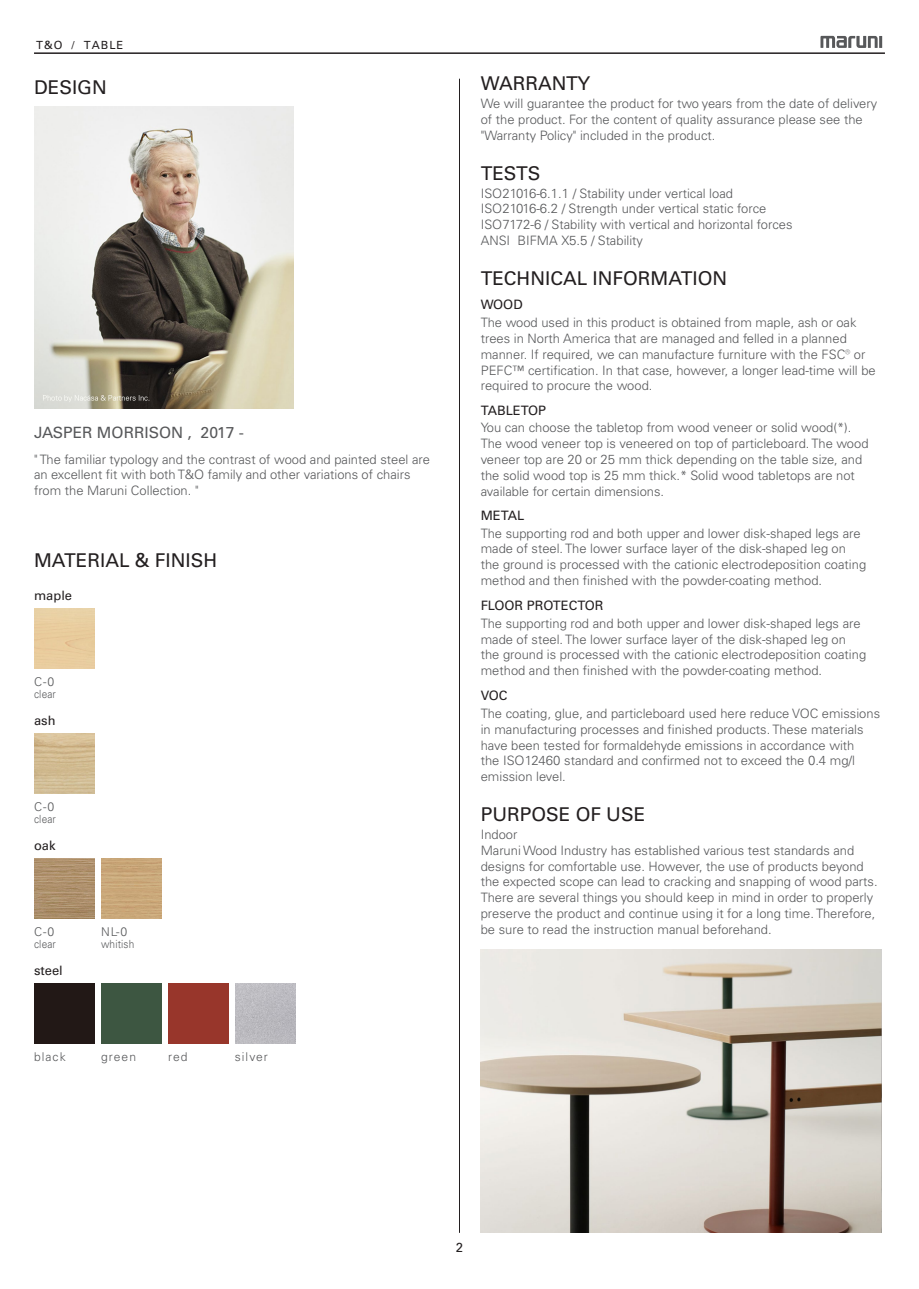
<style>
.page{position:relative;width:919px;height:1289px;background:#fff}
.page>*{position:absolute;margin:0;border:0;box-sizing:border-box;transform-origin:0 0}
.t1{font:18.9px "Univers LT Pro 55 Roman";color:#231f20}
.t2{font:15.75px "Univers LT Pro 55 Roman";color:#57585a}
.t3{font:15.45px "Univers LT Pro 55 Roman";color:#57585a}
.t4{font:13.2px "Univers LT Pro 55 Roman";color:#231f20}
.t5{font:300 12.9px/15.8px "Univers LT Pro 45";color:#57585a}
.t6{font:12.9px "Univers LT Pro 55 Roman";color:#231f20}
.t7{font:300 12.15px "Univers LT Pro 45";letter-spacing:.085em;color:#57585a}
.t8{font:300 11.25px "Univers LT Pro 45";letter-spacing:.015em;color:#57585a;scale:.9 1}
.t9{font:11.25px "Univers LT Pro 55 Roman";letter-spacing:.09em;color:#231f20}
.s1{font-size:15.45px}
.s2{font-size:12.3px}
.s3{font-size:13.2px}
</style>
<div class="page">
<hr style="left:34px;top:52px;width:850px;height:2px;background:#231f20">
<svg style="left:820px;top:36px;width:62px;height:12px"></svg>
<img style="left:480px;top:949px;width:401px;height:283px">
<img style="left:34px;top:106px;width:259px;height:302px">
<img style="left:34px;top:858px;width:61px;height:60px">
<div style="left:34px;top:983px;width:61px;height:60px;background:#221816"></div>
<div style="left:101px;top:983px;width:61px;height:60px;background:#3d5641"></div>
<div style="left:168px;top:983px;width:61px;height:60px;background:#98362b"></div>
<img style="left:235px;top:983px;width:61px;height:60px">
<hr style="left:459px;top:79px;width:1px;height:1153px;background:#231f20">
<p class="t9" style="left:36px;top:37px;width:28px">T&amp;O</p>
<p class="t9" style="left:72px;top:37px;width:5px">/</p>
<p class="t9" style="left:84px;top:37px;width:41px">TABLE</p>
<h1 class="t1" style="left:34px;top:74px;width:74px">DESIGN</h1>
<p class="t3" style="left:34px;top:421px;width:159px">JASPER MORRISON ,</p>
<p class="t5" style="left:34px;top:451px;width:397px">" The familiar typology and the contrast of wood and painted steel are an excellent fit with both &amp;T O family and other variations of chairs from the Maruni Collection ".</p>
<p class="t2" style="left:200px;top:421px;width:45px">2017 <span class="s1">-</span></p>
<h1 class="t1" style="left:34px;top:547px;width:185px">MATERIAL &amp; FINISH</h1>
<p class="t6" style="left:34px;top:586px;width:40px">maple</p>
<p class="t7" style="left:34px;top:673px;width:22px">C-<span class="s2">0</span></p>
<p class="t8" style="left:34px;top:687px;width:26px">clear</p>
<p class="t6" style="left:34px;top:711px;width:23px">ash</p>
<p class="t7" style="left:34px;top:798px;width:22px">C-<span class="s2">0</span></p>
<p class="t8" style="left:34px;top:812px;width:26px">clear</p>
<p class="t6" style="left:34px;top:836px;width:23px">oak</p>
<p class="t7" style="left:34px;top:923px;width:22px">C-<span class="s2">0</span></p>
<p class="t8" style="left:34px;top:937px;width:26px">clear</p>
<p class="t6" style="left:34px;top:961px;width:30px">steel</p>
<p class="t7" style="left:34px;top:1048px;width:33px">black</p>
<p class="t7" style="left:101px;top:923px;width:28px">NL-<span class="s2">0</span></p>
<p class="t8" style="left:101px;top:937px;width:39px">whitish</p>
<p class="t7" style="left:101px;top:1048px;width:37px">green</p>
<p class="t7" style="left:168px;top:1048px;width:21px">red</p>
<p class="t7" style="left:235px;top:1048px;width:35px">silver</p>
<h1 class="t1" style="left:480px;top:70px;width:111px">WARRANTY</h1>
<p class="t5" style="left:480px;top:95px;width:398px">We will guarantee the product for two years from the date of delivery of the product. For the content of quality assurance please see the "Warranty Policy" included in the product.</p>
<h1 class="t1" style="left:480px;top:160px;width:61px">TESTS</h1>
<p class="t5" style="left:480px;top:185px;width:254px">ISO<span class="s3">21016</span>-<span class="s3">6</span>.<span class="s3">1</span>.<span class="s3">1</span> / Stability under vertical load</p>
<p class="t5" style="left:480px;top:201px;width:287px">ISO<span class="s3">21016</span>-<span class="s3">6</span>.<span class="s3">2</span> / Strength under vertical static force</p>
<p class="t5" style="left:480px;top:216px;width:313px">ISO<span class="s3">7172</span>-<span class="s3">6</span> / Stability with vertical and horizontal forces</p>
<p class="t5" style="left:517px;top:232px;width:127px">BIFMA X<span class="s3">5</span>.<span class="s3">5</span> / Stability</p>
<p class="t5" style="left:480px;top:232px;width:31px">ANSI</p>
<h1 class="t1" style="left:480px;top:265px;width:248px">TECHNICAL INFORMATION</h1>
<p class="t6" style="left:480px;top:296px;width:43px">WOOD</p>
<p class="t5" style="left:480px;top:314px;width:396px">The wood used in this product is obtained from maple, ash or oak trees in North America that are managed and felled in a planned manner If. required, we can manufacture furniture with the FSC® or PEFC™ certification In. that case, however a, longer lead-time will be required to procure the wood.</p>
<p class="t6" style="left:480px;top:401px;width:67px">TABLETOP</p>
<p class="t5" style="left:480px;top:419px;width:389px">You can choose the tabletop from wood veneer or solid wood . (*)<br>The wood veneer top is veneered on top of particleboard. The wood veneer top are <span class="s3">20</span> or <span class="s3">25</span> mm thick depending on the table size, and the solid wood top is <span class="s3">25</span> mm thick.* Solid wood tabletops are not available for certain dimensions.</p>
<p class="t6" style="left:480px;top:506px;width:45px">METAL</p>
<p class="t5" style="left:480px;top:525px;width:387px">The supporting rod and both upper and lower disk-shaped legs are made of steel. The lower surface layer of the disk-shaped leg on the ground is processed with the cationic electrodeposition coating method and then finished with the powder-coating method.</p>
<p class="t6" style="left:480px;top:596px;width:124px">FLOOR PROTECTOR</p>
<p class="t5" style="left:480px;top:615px;width:387px">The supporting rod and both upper and lower disk-shaped legs are made of steel. The lower surface layer of the disk-shaped leg on the ground is processed with the cationic electrodeposition coating method and then finished with the powder-coating method.</p>
<p class="t6" style="left:480px;top:686px;width:28px">VOC</p>
<p class="t5" style="left:480px;top:705px;width:401px">The coating, glue, and particleboard used here reduce VOC emissions in manufacturing processes and finished products. These materials have been tested for formaldehyde emissions in accordance with<br>the ISO<span class="s3">12460</span> standard and confirmed not to exceed the <span class="s3">0</span>.<span class="s3">4</span> mg l/ emission level.</p>
<h1 class="t1" style="left:480px;top:801px;width:166px">PURPOSE OF USE</h1>
<p class="t5" style="left:480px;top:826px;width:398px">Indoor<br>Maruni Wood Industry has established various test standards and designs for comfortable use. However, the use of products beyond the expected scope can lead to cracking and snapping of wood parts.<br>There are several things you should keep in mind in order to properly preserve the product and continue using it for a long time. Therefore, be sure to read the instruction manual beforehand.</p>
<p class="t4" style="left:456px;top:1237px;width:9px">2</p>
</div>
